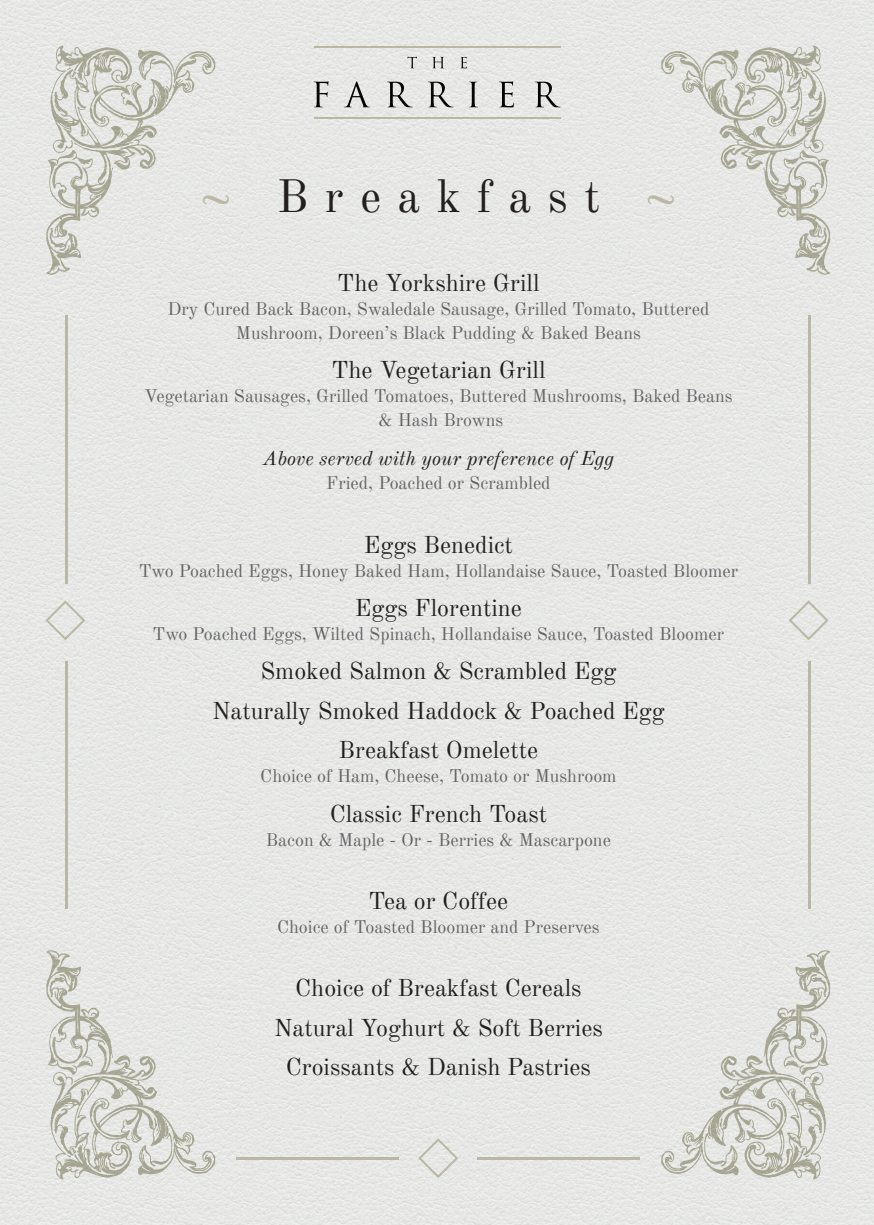
<style>
.page{position:relative;width:874px;height:1225px;background:#fff}
.page>*{position:absolute;margin:0;border:0;box-sizing:border-box;transform-origin:0 0}
.t1{font:46px "Old Standard TT";letter-spacing:.355em;color:#231f20}
.t2{font:24px/39.4px "Old Standard TT";color:#231f20;text-align:center}
.t3{font:italic 20px "Old Standard TT";color:#231f20}
.t4{font:18px/24px "Old Standard TT";color:#636366;text-align:center}
.s1{color:#bab8a4}
</style>
<div class="page">
<div style="left:0;top:0;width:873px;height:1224px;background:#e6e7e5"></div>
<svg style="left:660px;top:46px;width:169px;height:229px"></svg>
<svg style="left:46px;top:950px;width:169px;height:229px"></svg>
<svg style="left:46px;top:46px;width:169px;height:229px"></svg>
<svg style="left:660px;top:950px;width:169px;height:229px"></svg>
<hr style="left:313px;top:46px;width:247px;height:2px;background:#bab8a4">
<hr style="left:313px;top:117px;width:247px;height:1px;background:#bab8a4">
<svg style="left:407px;top:57px;width:9px;height:11px"></svg>
<svg style="left:432px;top:57px;width:12px;height:11px"></svg>
<svg style="left:460px;top:57px;width:7px;height:11px"></svg>
<svg style="left:313px;top:81px;width:15px;height:26px"></svg>
<svg style="left:344px;top:81px;width:26px;height:26px"></svg>
<svg style="left:387px;top:82px;width:25px;height:25px"></svg>
<svg style="left:428px;top:82px;width:25px;height:25px"></svg>
<svg style="left:469px;top:82px;width:8px;height:25px"></svg>
<svg style="left:499px;top:81px;width:15px;height:26px"></svg>
<svg style="left:535px;top:82px;width:25px;height:25px"></svg>
<hr style="left:808px;top:315px;width:2px;height:268px;background:#bab8a4">
<hr style="left:65px;top:315px;width:2px;height:268px;background:#bab8a4">
<hr style="left:808px;top:661px;width:2px;height:247px;background:#bab8a4">
<hr style="left:477px;top:1157px;width:162px;height:2px;background:#bab8a4">
<hr style="left:236px;top:1157px;width:162px;height:2px;background:#bab8a4">
<hr style="left:65px;top:661px;width:2px;height:247px;background:#bab8a4">
<svg style="left:786px;top:600px;width:43px;height:40px"></svg>
<svg style="left:416px;top:1137px;width:42px;height:42px"></svg>
<svg style="left:44px;top:599px;width:42px;height:41px"></svg>
<h1 class="t1" style="left:201px;top:161px;width:476px"><span class="s1">~</span> Breakfast <span class="s1">~</span></h1>
<h2 class="t2" style="left:337px;top:261px;width:204px">The Yorkshire Grill</h2>
<p class="t4" style="left:167px;top:295px;width:543px">Dry Cured Back Bacon, Swaledale Sausage, Grilled Tomato, Buttered<br>Mushroom, Doreen’s Black Pudding &amp; Baked Beans</p>
<h2 class="t2" style="left:331px;top:348px;width:215px">The Vegetarian Grill</h2>
<p class="t4" style="left:144px;top:383px;width:589px">Vegetarian Sausages, Grilled Tomatoes, Buttered Mushrooms, Baked Beans &amp; Hash Browns</p>
<p class="t3" style="left:263px;top:443px;width:352px">Above served with your preference of Egg</p>
<p class="t4" style="left:326px;top:470px;width:226px">Fried, Poached or Scrambled</p>
<h2 class="t2" style="left:363px;top:523px;width:151px">Eggs Benedict</h2>
<p class="t4" style="left:139px;top:557px;width:600px">Two Poached Eggs, Honey Baked Ham, Hollandaise Sauce, Toasted Bloomer</p>
<h2 class="t2" style="left:354px;top:586px;width:168px">Eggs Florentine</h2>
<p class="t4" style="left:152px;top:621px;width:572px">Two Poached Eggs, Wilted Spinach, Hollandaise Sauce, Toasted Bloomer</p>
<h2 class="t2" style="left:212px;top:650px;width:454px">Smoked Salmon &amp; Scrambled Egg<br>Naturally Smoked Haddock &amp; Poached Egg<br>Breakfast Omelette</h2>
<p class="t4" style="left:260px;top:763px;width:357px">Choice of Ham, Cheese, Tomato or Mushroom</p>
<h2 class="t2" style="left:329px;top:792px;width:219px">Classic French Toast</h2>
<p class="t4" style="left:266px;top:826px;width:346px">Bacon &amp; Maple - Or - Berries &amp; Mascarpone</p>
<h2 class="t2" style="left:368px;top:879px;width:141px">Tea or Coffee</h2>
<p class="t4" style="left:277px;top:913px;width:324px">Choice of Toasted Bloomer and Preserves</p>
<h2 class="t2" style="left:274px;top:967px;width:330px">Choice of Breakfast Cereals<br>Natural Yoghurt &amp; Soft Berries<br>Croissants &amp; Danish Pastries</h2>
</div>
